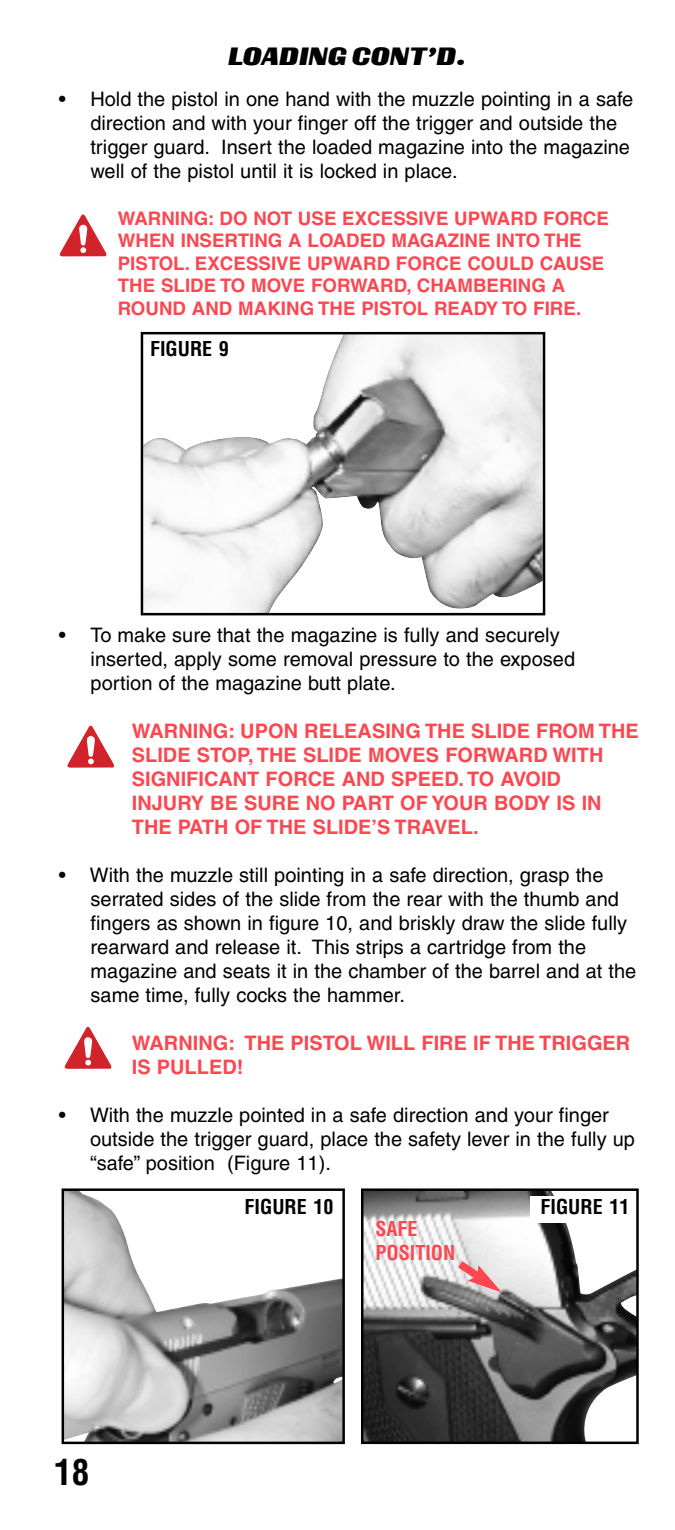
<style>
.page{position:relative;width:675px;height:1530px;background:#fff}
.page>*{position:absolute;margin:0;border:0;box-sizing:border-box;transform-origin:0 0}
.t1{font:700 condensed 35px "Helvetica";color:#000}
.t2{font:25px "Chatten";color:#000}
.t3{font:20px/24px "Helvetica";color:#000}
.t4{font:700 20px/24px "Helvetica";color:#ff4751}
.t5{font:700 condensed 20px "Helvetica";color:#000}
.t6{font:700 condensed 20px/24px "Helvetica";color:#ff4751}
.t7{font:700 18.75px/22.5px "Helvetica";color:#ff4751}
</style>
<div class="page">
<img style="left:364px;top:1191px;width:272px;height:250px">
<div style="left:361px;top:1188px;width:278px;height:256px;border:2px solid #000"></div>
<img style="left:144px;top:335px;width:398px;height:277px">
<div style="left:141px;top:332px;width:404px;height:283px;border:2px solid #000"></div>
<div style="left:531px;top:1196px;width:101px;height:27px;background:#fff"></div>
<img style="left:65px;top:1191px;width:277px;height:250px">
<div style="left:62px;top:1188px;width:283px;height:256px;border:2px solid #000"></div>
<svg style="left:450px;top:1254px;width:52px;height:39px;background:#dfb8ba"></svg>
<svg style="left:67px;top:726px;width:47px;height:42px"></svg>
<svg style="left:65px;top:1027px;width:47px;height:42px"></svg>
<svg style="left:60px;top:214px;width:47px;height:43px"></svg>
<p class="t2" style="left:228px;top:47px;width:240px">LOADING CONT’D.</p>
<p class="t3" style="left:90px;top:89px;width:544px;text-indent:-32px">• Hold the pistol in one hand with the muzzle pointing in a safe direction and with your finger off the trigger and outside the trigger guard. Insert the loaded magazine into the magazine well of the pistol until it is locked in place.</p>
<p class="t7" style="left:118px;top:209px;width:493px">WARNING: DO NOT USE EXCESSIVE UPWARD FORCE WHEN INSERTING A LOADED MAGAZINE INTO THE PISTOL. EXCESSIVE UPWARD FORCE COULD CAUSE THE SLIDE TO MOVE FORWARD, CHAMBERING A ROUND AND MAKING THE PISTOL READY TO FIRE.</p>
<p class="t5" style="left:150px;top:338px;width:80px">FIGURE 9</p>
<p class="t3" style="left:91px;top:625px;width:486px;text-indent:-32px">• To make sure that the magazine is fully and securely inserted, apply some removal pressure to the exposed portion of the magazine butt plate.</p>
<p class="t4" style="left:132px;top:721px;width:508px">WARNING: UPON RELEASING THE SLIDE FROM THE SLIDE STOP, THE SLIDE MOVES FORWARD WITH SIGNIFICANT FORCE AND SPEED. TO AVOID<br>INJURY BE SURE NO PART OF YOUR BODY IS IN THE PATH OF THE SLIDE’S TRAVEL.</p>
<p class="t3" style="left:91px;top:865px;width:547px;text-indent:-32px">• With the muzzle still pointing in a safe direction, grasp the serrated sides of the slide from the rear with the thumb and fingers as shown in figure 10, and briskly draw the slide fully rearward and release it. This strips a cartridge from the magazine and seats it in the chamber of the barrel and at the same time, fully cocks the hammer.</p>
<p class="t4" style="left:132px;top:1033px;width:500px">WARNING: THE PISTOL WILL FIRE IF THE TRIGGER<br>IS PULLED!</p>
<p class="t3" style="left:90px;top:1105px;width:547px;text-indent:-31px">• With the muzzle pointed in a safe direction and your finger outside the trigger guard, place the safety lever in the fully up “safe” position (Figure 11).</p>
<h1 class="t1" style="left:54px;top:1452px;width:36px">18</h1>
<p class="t5" style="left:245px;top:1195px;width:90px">FIGURE 10</p>
<p class="t5" style="left:541px;top:1195px;width:90px">FIGURE 11</p>
<p class="t6" style="left:375px;top:1217px;width:82px">SAFE<br>POSITION</p>
</div>
